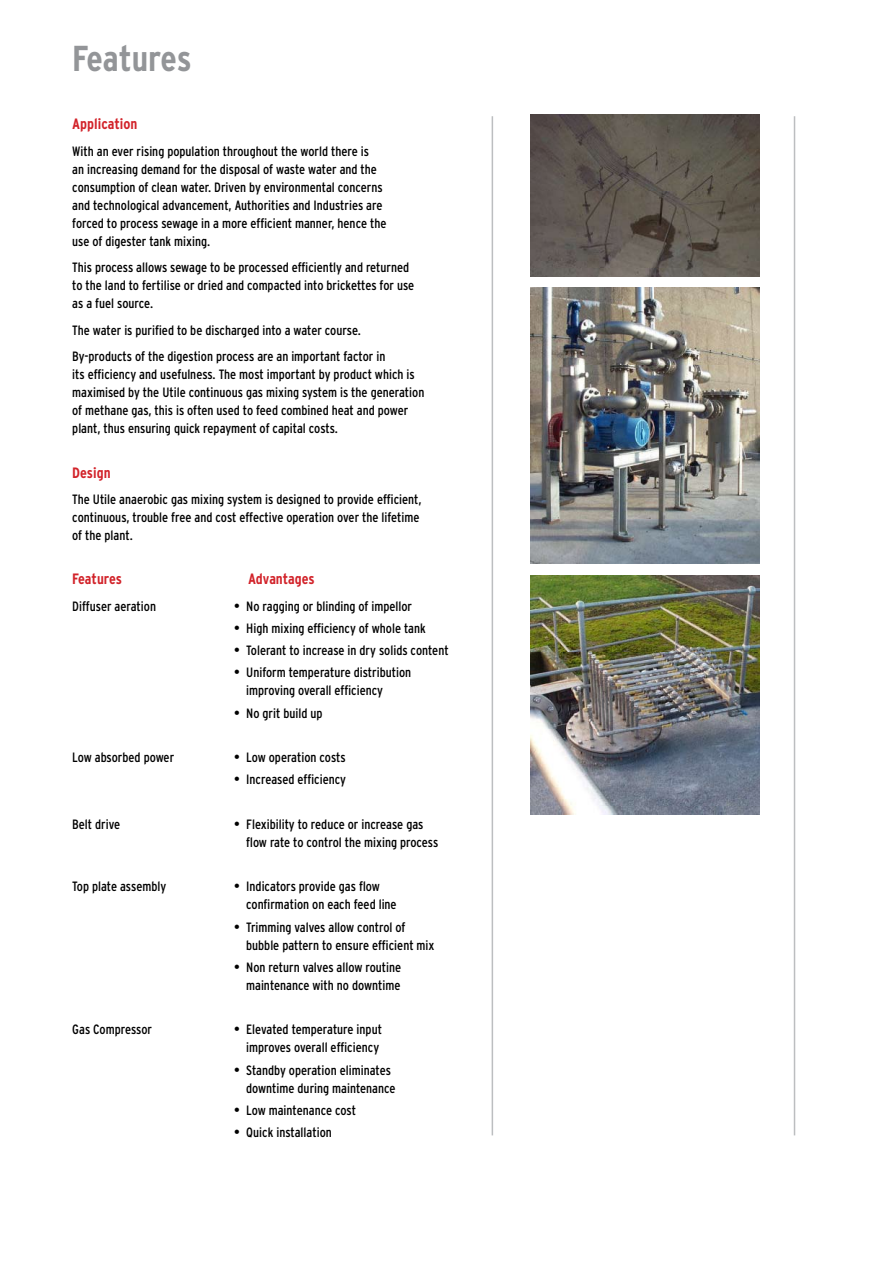
<style>
.page{position:relative;width:893px;height:1263px;background:#fff}
.page>*{position:absolute;margin:0;border:0;box-sizing:border-box;transform-origin:0 0}
.t1{font:700 condensed 36px "Interstate";letter-spacing:-.005em;color:#939598}
.t2{font:700 condensed 15px "Interstate";color:#d2232a}
.t3{font:condensed 13.5px/18px "Interstate";color:#000}
.s1{font-size:14.25px}
</style>
<div class="page">
<img style="left:530px;top:115px;width:229px;height:162px">
<img style="left:531px;top:288px;width:229px;height:276px">
<img style="left:530px;top:575px;width:229px;height:239px">
<hr style="left:492px;top:116px;width:1px;height:1019px;background:#bcbec0">
<hr style="left:794px;top:116px;width:1px;height:1019px;background:#bcbec0">
<h1 class="t1" style="left:72px;top:39px;width:121px">Features</h1>
<p class="t2" style="left:72px;top:115px;width:67px">Application</p>
<p class="t3" style="left:72px;top:142px;width:316px">With an ever rising population throughout the world there is<br>an increasing demand for the disposal of waste water and the consumption of clean water. Driven by environmental concerns and technological advancement, Authorities and Industries are forced to process sewage in a more efficient manner, hence the use of digester tank mixing.</p>
<p class="t3" style="left:72px;top:258px;width:343px">This process allows sewage to be processed efficiently and returned to the land to fertilise or dried and compacted into brickettes for use as a fuel source.</p>
<p class="t3" style="left:72px;top:316px;width:315px;line-height:26.5px">The water is purified to be discharged into a water course.<br>By-products of the digestion process are an important factor in</p>
<p class="t3" style="left:72px;top:365px;width:354px">its efficiency and usefulness. The most important by product which is maximised by the Utile continuous gas mixing system is the generation of methane gas, this is often used to feed combined heat and power plant, thus ensuring quick repayment of capital costs.</p>
<p class="t2" style="left:72px;top:464px;width:40px">Design</p>
<p class="t3" style="left:72px;top:490px;width:351px">The Utile anaerobic gas mixing system is designed to provide efficient, continuous, trouble free and cost effective operation over the lifetime of the plant.</p>
<p class="t2" style="left:72px;top:570px;width:51px">Features</p>
<p class="t2" style="left:248px;top:570px;width:68px">Advantages</p>
<p class="t3" style="left:72px;top:597px;width:85px">Diffuser aeration</p>
<p class="t3" style="left:234px;top:597px;width:179px"><span class="s1">•</span> No ragging or blinding of impellor</p>
<p class="t3" style="left:234px;top:619px;width:193px"><span class="s1">•</span> High mixing efficiency of whole tank</p>
<p class="t3" style="left:234px;top:641px;width:216px"><span class="s1">•</span> Tolerant to increase in dry solids content</p>
<p class="t3" style="left:246px;top:663px;width:167px;text-indent:-12px"><span class="s1">•</span> Uniform temperature distribution improving overall efficiency</p>
<p class="t3" style="left:234px;top:704px;width:90px"><span class="s1">•</span> No grit build up</p>
<p class="t3" style="left:72px;top:748px;width:103px">Low absorbed power</p>
<p class="t3" style="left:234px;top:748px;width:113px"><span class="s1">•</span> Low operation costs</p>
<p class="t3" style="left:234px;top:770px;width:113px"><span class="s1">•</span> Increased efficiency</p>
<p class="t3" style="left:72px;top:815px;width:50px">Belt drive</p>
<p class="t3" style="left:246px;top:815px;width:194px;text-indent:-12px"><span class="s1">•</span> Flexibility to reduce or increase gas flow rate to control the mixing process</p>
<p class="t3" style="left:72px;top:877px;width:95px">Top plate assembly</p>
<p class="t3" style="left:246px;top:877px;width:152px;text-indent:-12px"><span class="s1">•</span> Indicators provide gas flow confirmation on each feed line</p>
<p class="t3" style="left:246px;top:918px;width:190px;text-indent:-12px"><span class="s1">•</span> Trimming valves allow control of bubble pattern to ensure efficient mix</p>
<p class="t3" style="left:234px;top:958px;width:168px;text-align:right"><span class="s1">•</span> Non return valves allow routine maintenance with no downtime</p>
<p class="t3" style="left:72px;top:1020px;width:81px">Gas Compressor</p>
<p class="t3" style="left:234px;top:1020px;width:149px;text-align:right"><span class="s1">•</span> Elevated temperature input improves overall efficiency</p>
<p class="t3" style="left:246px;top:1061px;width:151px;text-indent:-12px"><span class="s1">•</span> Standby operation eliminates downtime during maintenance</p>
<p class="t3" style="left:234px;top:1101px;width:123px"><span class="s1">•</span> Low maintenance cost</p>
<p class="t3" style="left:234px;top:1123px;width:99px"><span class="s1">•</span> Quick installation</p>
</div>
